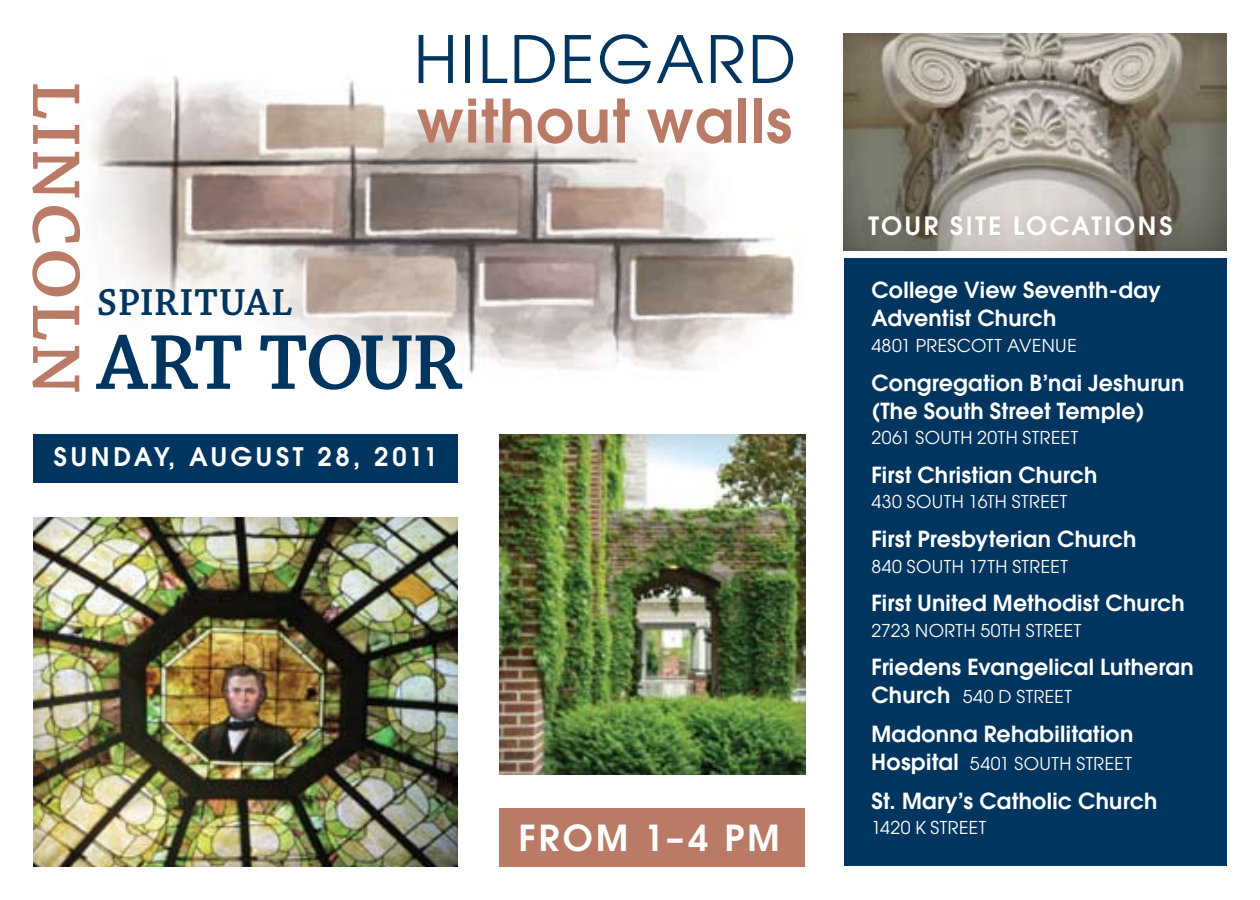
<style>
.page{position:relative;width:1260px;height:900px;background:#fff}
.page>*{position:absolute;margin:0;border:0;box-sizing:border-box;transform-origin:0 0}
.t1{font:600 82.25px "Chaparral Pro";letter-spacing:-.03em;color:#00355f}
.t2{font:600 71.25px "Chaparral Pro";letter-spacing:.035em;color:#b97a66}
.t3{font:64.75px "Avant Garde";letter-spacing:.04em;color:#00355f}
.t4{font:600 59.75px "Avant Garde";letter-spacing:.02em;color:#b97a66}
.t5{font:600 39.75px "Chaparral Pro";letter-spacing:.02em;color:#00355f}
.t6{font:600 35.75px "Avant Garde";letter-spacing:.085em;color:#fff}
.t7{font:600 25.5px "Avant Garde";letter-spacing:.15em;color:#fff}
.t8{font:600 25px "Avant Garde";letter-spacing:.105em;color:#fff}
.t9{font:600 22px/28px "Avant Garde";letter-spacing:.01em;color:#fff}
.t10{font:17.75px "Avant Garde";letter-spacing:.025em;color:#fff}
.s1{font-weight:600;font-size:22px}
</style>
<div class="page">
<div style="left:497px;top:433px;width:310px;height:342px;background:#000;opacity:.2"></div>
<div style="left:33px;top:517px;width:425px;height:350px;background:#000;opacity:.2"></div>
<div style="left:844px;top:259px;width:382px;height:607px;background:#00355f"></div>
<img style="left:90px;top:76px;width:706px;height:298px">
<div style="left:34px;top:434px;width:424px;height:48px;background:#00355f"></div>
<div style="left:499px;top:808px;width:306px;height:59px;background:#b97a66"></div>
<div style="left:841px;top:32px;width:388px;height:220px;background:#000;opacity:.2"></div>
<div style="left:852px;top:200px;width:396px;height:90px;background:#000;opacity:.2"></div>
<h2 class="t2" style="left:96px;top:81px;width:315px;rotate:90deg">LINCOLN</h2>
<h3 class="t3" style="left:414px;top:21px;width:384px">HILDEGARD</h3>
<h3 class="t4" style="left:416px;top:82px;width:377px">without walls</h3>
<h3 class="t5" style="left:97px;top:280px;width:197px">SPIRITUAL</h3>
<h1 class="t1" style="left:97px;top:316px;width:366px">ART TOUR</h1>
<p class="t7" style="left:54px;top:440px;width:386px">Sunday, August 28, 2011</p>
<h3 class="t6" style="left:519px;top:815px;width:262px">from 1–4 pm</h3>
<p class="t8" style="left:869px;top:210px;width:303px">tour site locations</p>
<p class="t9" style="left:871px;top:276px;width:291px">College View Seventh-day<br>Adventist Church</p>
<p class="t10" style="left:871px;top:335px;width:207px">4801 PRESCOTT AVENUE</p>
<p class="t9" style="left:871px;top:368px;width:315px">Congregation B’nai Jeshurun (The South Street Temple)</p>
<p class="t10" style="left:871px;top:427px;width:208px">2061 SOUTH 20TH STREET</p>
<p class="t9" style="left:871px;top:460px;width:228px">First Christian Church</p>
<p class="t10" style="left:871px;top:491px;width:198px">430 SOUTH 16TH STREET</p>
<p class="t9" style="left:871px;top:525px;width:266px">First Presbyterian Church</p>
<p class="t10" style="left:871px;top:556px;width:198px">840 SOUTH 17TH STREET</p>
<p class="t9" style="left:871px;top:589px;width:315px">First United Methodist Church</p>
<p class="t10" style="left:871px;top:620px;width:212px">2723 NORTH 50TH STREET</p>
<p class="t9" style="left:871px;top:653px;width:324px">Friedens Evangelical Lutheran</p>
<p class="t10" style="left:871px;top:686px;width:202px"><span class="s1">Church</span> 540 D STREET</p>
<p class="t9" style="left:871px;top:719px;width:264px">Madonna Rehabilitation</p>
<p class="t10" style="left:871px;top:753px;width:262px"><span class="s1">Hospital</span> 5401 SOUTH STREET</p>
<p class="t9" style="left:871px;top:786px;width:287px">St. Mary’s Catholic Church</p>
<p class="t10" style="left:871px;top:817px;width:116px">1420 K STREET</p>
</div>
